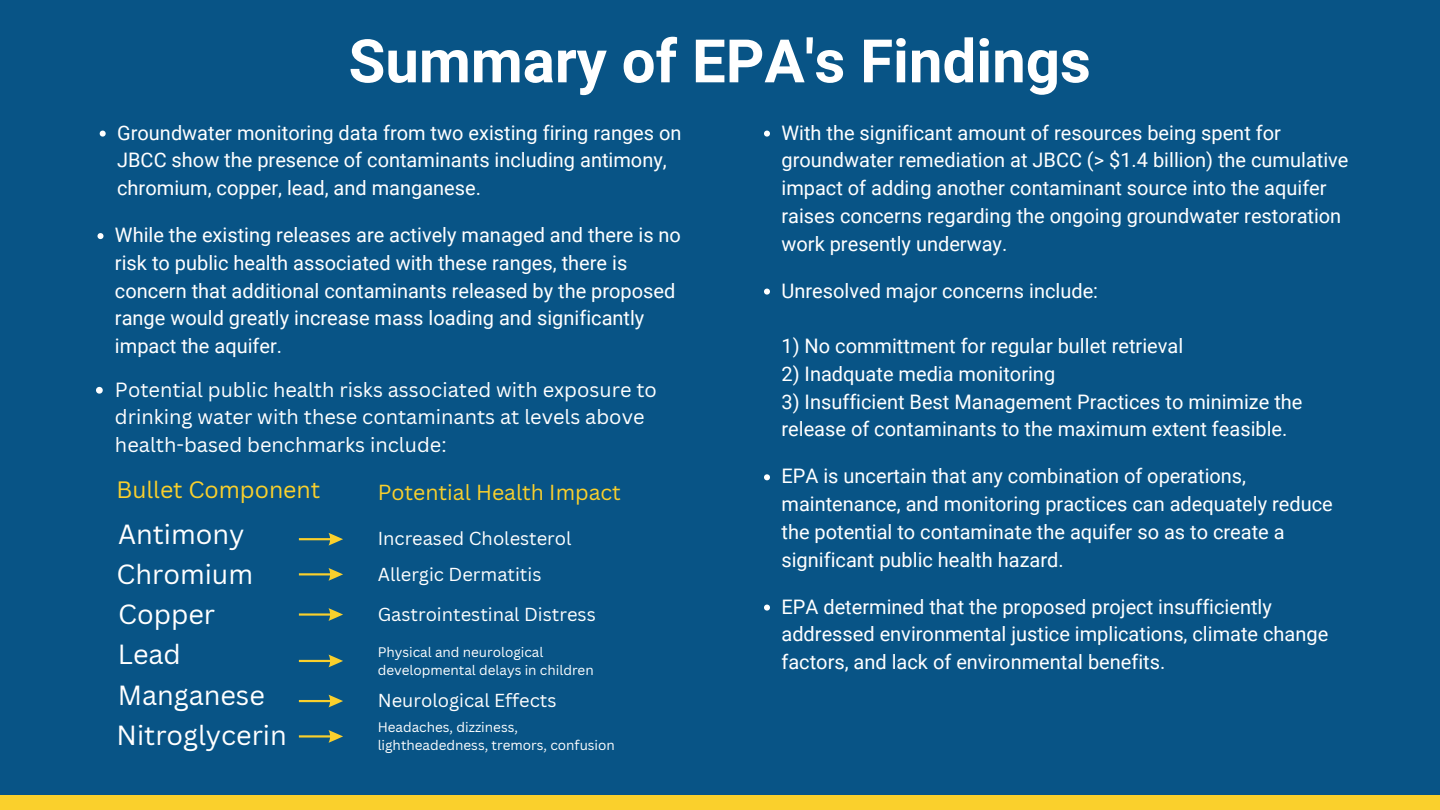
<style>
.page{position:relative;width:1440px;height:810px;background:#085486}
.page>*{position:absolute;margin:0;border:0;box-sizing:border-box;transform-origin:0 0}
.t1{font:700 60px "Roboto";color:#fff}
.t2{font:27px "Canva Sans";color:#fff}
.t3{font:23.1px "Canva Sans";color:#fad02c}
.t4{font:21.2px "Canva Sans";color:#fad02c}
.t5{font:20px/27.8px "Roboto";color:#fff}
.t6{font:20px/27.8px "Canva Sans";color:#fff}
.t7{font:18.3px "Canva Sans";color:#fff}
.t8{font:13.5px/18.3px "Canva Sans";color:#fff}
</style>
<div class="page">
<svg style="left:96px;top:387px;width:7px;height:7px"></svg>
<svg style="left:100px;top:131px;width:6px;height:6px"></svg>
<svg style="left:98px;top:233px;width:6px;height:6px"></svg>
<svg style="left:764px;top:289px;width:6px;height:6px"></svg>
<svg style="left:764px;top:474px;width:6px;height:6px"></svg>
<svg style="left:764px;top:131px;width:6px;height:6px"></svg>
<svg style="left:299px;top:533px;width:44px;height:13px"></svg>
<svg style="left:299px;top:568px;width:44px;height:13px"></svg>
<svg style="left:299px;top:608px;width:44px;height:13px"></svg>
<svg style="left:299px;top:655px;width:44px;height:12px"></svg>
<svg style="left:299px;top:695px;width:44px;height:12px"></svg>
<svg style="left:299px;top:730px;width:44px;height:13px"></svg>
<svg style="left:764px;top:605px;width:6px;height:6px"></svg>
<div style="left:0;top:795px;width:1440px;height:15px;background:#fad02c"></div>
<p class="t1" style="left:349px;top:27px;width:744px">Summary of EPA's Findings</p>
<p class="t5" style="left:117px;top:119px;width:566px">Groundwater monitoring data from two existing firing ranges on<br>JBCC show the presence of contaminants including antimony, chromium, copper, lead, and manganese.</p>
<p class="t5" style="left:115px;top:221px;width:568px">While the existing releases are actively managed and there is no risk to public health associated with these ranges, there is concern that additional contaminants released by the proposed range would greatly increase mass loading and significantly impact the aquifer.</p>
<p class="t6" style="left:115px;top:375px;width:543px">Potential public health risks associated with exposure to drinking water with these contaminants at levels above health-based benchmarks include:</p>
<p class="t3" style="left:117px;top:473px;width:205px">Bullet Component</p>
<p class="t4" style="left:378px;top:477px;width:245px">Potential Health Impact</p>
<p class="t2" style="left:118px;top:515px;width:128px">Antimony</p>
<p class="t2" style="left:117px;top:555px;width:138px">Chromium</p>
<p class="t2" style="left:118px;top:596px;width:98px">Copper</p>
<p class="t2" style="left:118px;top:636px;width:65px">Lead</p>
<p class="t2" style="left:118px;top:676px;width:149px">Manganese</p>
<p class="t7" style="left:378px;top:526px;width:195px">Increased Cholesterol</p>
<p class="t7" style="left:378px;top:561px;width:165px">Allergic Dermatitis</p>
<p class="t7" style="left:378px;top:601px;width:220px">Gastrointestinal Distress</p>
<p class="t8" style="left:378px;top:642px;width:218px">Physical and neurological developmental delays in children</p>
<p class="t7" style="left:378px;top:688px;width:180px">Neurological Effects</p>
<p class="t2" style="left:117px;top:716px;width:172px">Nitroglycerin</p>
<p class="t8" style="left:378px;top:718px;width:239px">Headaches, dizziness, lightheadedness, tremors, confusion</p>
<p class="t5" style="left:781px;top:119px;width:569px">With the significant amount of resources being spent for groundwater remediation at JBCC (&gt; $1.4 billion) the cumulative impact of adding another contaminant source into the aquifer raises concerns regarding the ongoing groundwater restoration work presently underway.</p>
<p class="t5" style="left:781px;top:277px;width:318px">Unresolved major concerns include:</p>
<p class="t5" style="left:781px;top:332px;width:403px">1) No committment for regular bullet retrieval</p>
<p class="t5" style="left:781px;top:360px;width:275px">2) Inadquate media monitoring</p>
<p class="t5" style="left:781px;top:388px;width:523px">3) Insufficient Best Management Practices to minimize the release of contaminants to the maximum extent feasible.</p>
<p class="t5" style="left:781px;top:463px;width:553px">EPA is uncertain that any combination of operations, maintenance, and monitoring practices can adequately reduce the potential to contaminate the aquifer so as to create a significant public health hazard.</p>
<p class="t5" style="left:781px;top:593px;width:548px">EPA determined that the proposed project insufficiently addressed environmental justice implications, climate change factors, and lack of environmental benefits.</p>
</div>
